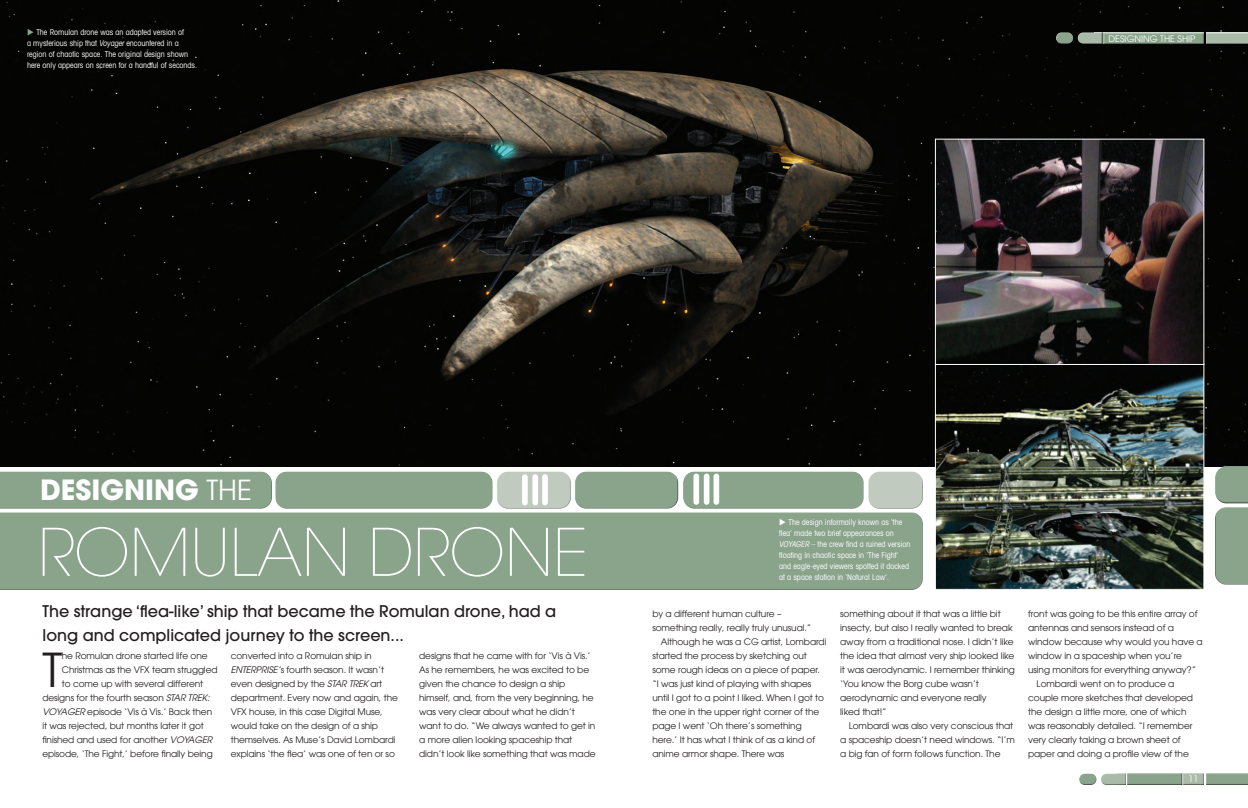
<style>
.page{position:relative;width:1248px;height:808px;background:#fff}
.page>*{position:absolute;margin:0;border:0;box-sizing:border-box;transform-origin:0 0}
.t1{font:76.2px "Avant Garde LT";color:#fff}
.t2{font:200 65px "Avant Garde LT";color:#fff}
.t3{font:46.8px "Avant Garde LT";color:#231f20}
.t4{font:700 27.7px "Avant Garde";color:#fff}
.t5{font:500 16px/24px "Avant Garde";color:#231f20}
.t6{font:9px/14px "Avant Garde LT";letter-spacing:-.01em;color:#231f20}
.t7{font:9px "Avant Garde LT";color:#fff}
.t8{font:condensed 8px/11px "Avant Garde LT";color:#fff}
.s1{color:#8aa48c}
.s2{font-style:italic}
.s3{font-family:"Avant Garde LT";font-weight:400}
</style>
<div class="page">
<img style="left:0;top:0;width:1247px;height:466px">
<img style="left:936px;top:141px;width:266px;height:447px">
<div style="left:934px;top:364px;width:270px;height:226px;border:1px solid #fff"></div>
<div style="left:934px;top:139px;width:270px;height:226px;border:1px solid #fff"></div>
<div style="left:867px;top:470px;width:56px;height:33px;background:#fff;opacity:.75"></div>
<div style="left:867px;top:475px;width:57px;height:34px;background:#231f20;opacity:.75"></div>
<div style="left:1214px;top:465px;width:33px;height:32px;background:#030403"></div>
<div style="left:0;top:511px;width:923px;height:73px;background:#fff;opacity:.75"></div>
<div style="left:0;top:516px;width:923px;height:75px;background:#8aa48c"></div>
<svg style="left:1214px;top:466px;width:33px;height:38px"></svg>
<div style="left:1214px;top:506px;width:33px;height:73px;background:#fff;opacity:.75"></div>
<div style="left:1213px;top:511px;width:34px;height:75px;background:#231f20;opacity:.75"></div>
<div style="left:0;top:470px;width:272px;height:33px;background:#fff;opacity:.75"></div>
<div style="left:0;top:475px;width:273px;height:34px;background:#8aa48c"></div>
<div style="left:496px;top:470px;width:75px;height:32px;background:#fff;opacity:.75"></div>
<div style="left:496px;top:475px;width:76px;height:34px;background:#231f20;opacity:.75"></div>
<div style="left:574px;top:470px;width:104px;height:33px;background:#fff;opacity:.75"></div>
<div style="left:574px;top:475px;width:105px;height:34px;background:#8aa48c"></div>
<div style="left:682px;top:470px;width:182px;height:33px;background:#fff;opacity:.75"></div>
<div style="left:682px;top:475px;width:182px;height:34px;background:#8aa48c"></div>
<div style="left:275px;top:470px;width:218px;height:33px;background:#fff;opacity:.75"></div>
<div style="left:275px;top:475px;width:219px;height:34px;background:#8aa48c"></div>
<div style="left:1099px;top:773px;width:27px;height:12px;background:#231f20;opacity:.75"></div>
<div style="left:1126px;top:773px;width:56px;height:12px;background:#8aa48c"></div>
<div style="left:1181px;top:773px;width:24px;height:12px;background:#231f20;opacity:.75"></div>
<div style="left:1204px;top:773px;width:43px;height:12px;background:#8aa48c"></div>
<div style="left:1078px;top:772px;width:19px;height:10px;background:#fff;opacity:.75"></div>
<div style="left:1078px;top:775px;width:20px;height:10px;background:#231f20;opacity:.75"></div>
<div style="left:1076px;top:31px;width:27px;height:10px;background:#040403"></div>
<div style="left:1076px;top:32px;width:27px;height:12px;background:#231f20;opacity:.75"></div>
<div style="left:1103px;top:31px;width:102px;height:13px;background:#040403"></div>
<div style="left:1103px;top:32px;width:102px;height:12px;background:#231f20;opacity:.75"></div>
<div style="left:1204px;top:31px;width:43px;height:13px;background:#040403"></div>
<div style="left:1204px;top:32px;width:43px;height:12px;background:#231f20;opacity:.75"></div>
<div style="left:1055px;top:31px;width:18px;height:10px;background:#fff;opacity:.75"></div>
<div style="left:1055px;top:34px;width:19px;height:10px;background:#231f20;opacity:.75"></div>
<div style="left:693px;top:473px;width:6px;height:32px;background:#fff;border-radius:3px"></div>
<div style="left:703px;top:473px;width:6px;height:32px;background:#fff;border-radius:3px"></div>
<div style="left:713px;top:473px;width:6px;height:32px;background:#fff;border-radius:3px"></div>
<div style="left:522px;top:474px;width:5px;height:31px;background:#fff;border-radius:3px"></div>
<div style="left:532px;top:474px;width:6px;height:31px;background:#fff;border-radius:3px"></div>
<div style="left:542px;top:474px;width:6px;height:31px;background:#fff;border-radius:3px"></div>
<p class="t8" style="left:27px;top:27px;width:172px"><span class="s1">◆</span> The Romulan drone was an adapted version of<br>a mysterious ship that <span class="s2">Voyager</span> encountered in a region of chaotic space. The original design shown here only appears on screen for a handful of seconds.</p>
<p class="t7" style="left:1108px;top:33px;width:88px">DESIGNING THE SHIP</p>
<h3 class="t4" style="left:40px;top:472px;width:213px">DESIGNING <span class="s3">THE</span></h3>
<h2 class="t2" style="left:38px;top:514px;width:551px">ROMULAN DRONE</h2>
<h3 class="t5" style="left:43px;top:599px;width:515px">The strange ‘flea-like’ ship that became the Romulan drone, had a long and complicated journey to the screen...</h3>
<h1 class="t1" style="left:38px;top:502px;width:418px">Bird-of-Prey</h1>
<h3 class="t3" style="left:42px;top:642px;width:21px">T</h3>
<p class="t6" style="left:62px;top:649px;width:147px">he Romulan drone started life one</p>
<p class="t6" style="left:62px;top:663px;width:157px">Christmas as the VFX team struggled</p>
<p class="t6" style="left:62px;top:677px;width:143px">to come up with several different</p>
<p class="t6" style="left:42px;top:691px;width:169px">designs for the fourth season <span class="s2">STAR TREK:</span></p>
<p class="t6" style="left:42px;top:705px;width:171px"><span class="s2">VOYAGER</span> episode ‘Vis à Vis.’ Back then</p>
<p class="t6" style="left:42px;top:719px;width:163px">it was rejected, but months later it got</p>
<p class="t6" style="left:42px;top:733px;width:171px">finished and used for another <span class="s2">VOYAGER</span></p>
<p class="t6" style="left:42px;top:747px;width:172px">episode, ‘The Fight,’ before finally being</p>
<p class="t6" style="left:231px;top:649px;width:169px">converted into a Romulan ship in <span class="s2">ENTERPRISE’</span>s fourth season. It wasn’t even designed by the <span class="s2">STAR TREK</span> art department. Every now and again, the VFX house, in this case Digital Muse, would take on the design of a ship themselves. As Muse’s David Lombardi explains ‘the flea’ was one of ten or so</p>
<p class="t6" style="left:419px;top:649px;width:178px">designs that he came with for ‘Vis à Vis.’ As he remembers, he was excited to be given the chance to design a ship himself, and, from the very beginning, he was very clear about what he didn’t want to do. “We always wanted to get in a more alien looking spaceship that didn’t look like something that was made</p>
<p class="t8" style="left:779px;top:517px;width:133px">◆ The design informally known as ‘the flea’ made two brief appearances on <span class="s2">VOYAGER</span> – the crew find a ruined version floating in chaotic space in ‘The Fight’ and eagle-eyed viewers spotted it docked at a space station in ‘Natural Law’.</p>
<p class="t6" style="left:652px;top:607px;width:131px">by a different human culture –</p>
<p class="t6" style="left:652px;top:621px;width:160px">something really, really truly unusual.”</p>
<p class="t6" style="left:660px;top:635px;width:167px">Although he was a CG artist, Lombardi</p>
<p class="t6" style="left:652px;top:649px;width:156px">started the process by sketching out</p>
<p class="t6" style="left:652px;top:663px;width:169px">some rough ideas on a piece of paper.</p>
<p class="t6" style="left:652px;top:677px;width:160px">“I was just kind of playing with shapes</p>
<p class="t6" style="left:652px;top:691px;width:173px">until I got to a point I liked. When I got to</p>
<p class="t6" style="left:652px;top:705px;width:168px">the one in the upper right corner of the</p>
<p class="t6" style="left:652px;top:719px;width:151px">page I went ‘Oh there’s something</p>
<p class="t6" style="left:652px;top:733px;width:164px">here.’ It has what I think of as a kind of</p>
<p class="t6" style="left:652px;top:747px;width:133px">anime armor shape. There was</p>
<p class="t6" style="left:840px;top:607px;width:176px">something about it that was a little bit insecty, but also I really wanted to break away from a traditional nose. I didn’t like the idea that almost very ship looked like it was aerodynamic. I remember thinking ‘You know the Borg cube wasn’t aerodynamic and everyone really<br>liked that!”</p>
<p class="t6" style="left:840px;top:719px;width:176px;text-indent:9px">Lombardi was also very conscious that a spaceship doesn’t need windows. “I’m a big fan of form follows function. The</p>
<p class="t6" style="left:1028px;top:607px;width:171px">front was going to be this entire array of</p>
<p class="t6" style="left:1028px;top:621px;width:147px">antennas and sensors instead of a</p>
<p class="t6" style="left:1028px;top:635px;width:176px">window because why would you have a</p>
<p class="t6" style="left:1028px;top:649px;width:155px">window in a spaceship when you’re</p>
<p class="t6" style="left:1028px;top:663px;width:169px">using monitors for everything anyway?”</p>
<p class="t6" style="left:1036px;top:677px;width:139px">Lombardi went on to produce a</p>
<p class="t6" style="left:1028px;top:691px;width:166px">couple more sketches that developed</p>
<p class="t6" style="left:1028px;top:705px;width:160px">the design a little more, one of which</p>
<p class="t6" style="left:1028px;top:719px;width:166px">was reasonably detailed. “I remember</p>
<p class="t6" style="left:1028px;top:733px;width:154px">very clearly taking a brown sheet of</p>
<p class="t6" style="left:1028px;top:747px;width:162px">paper and doing a profile view of the</p>
<p class="t7" style="left:1188px;top:773px;width:11px">11</p>
</div>
